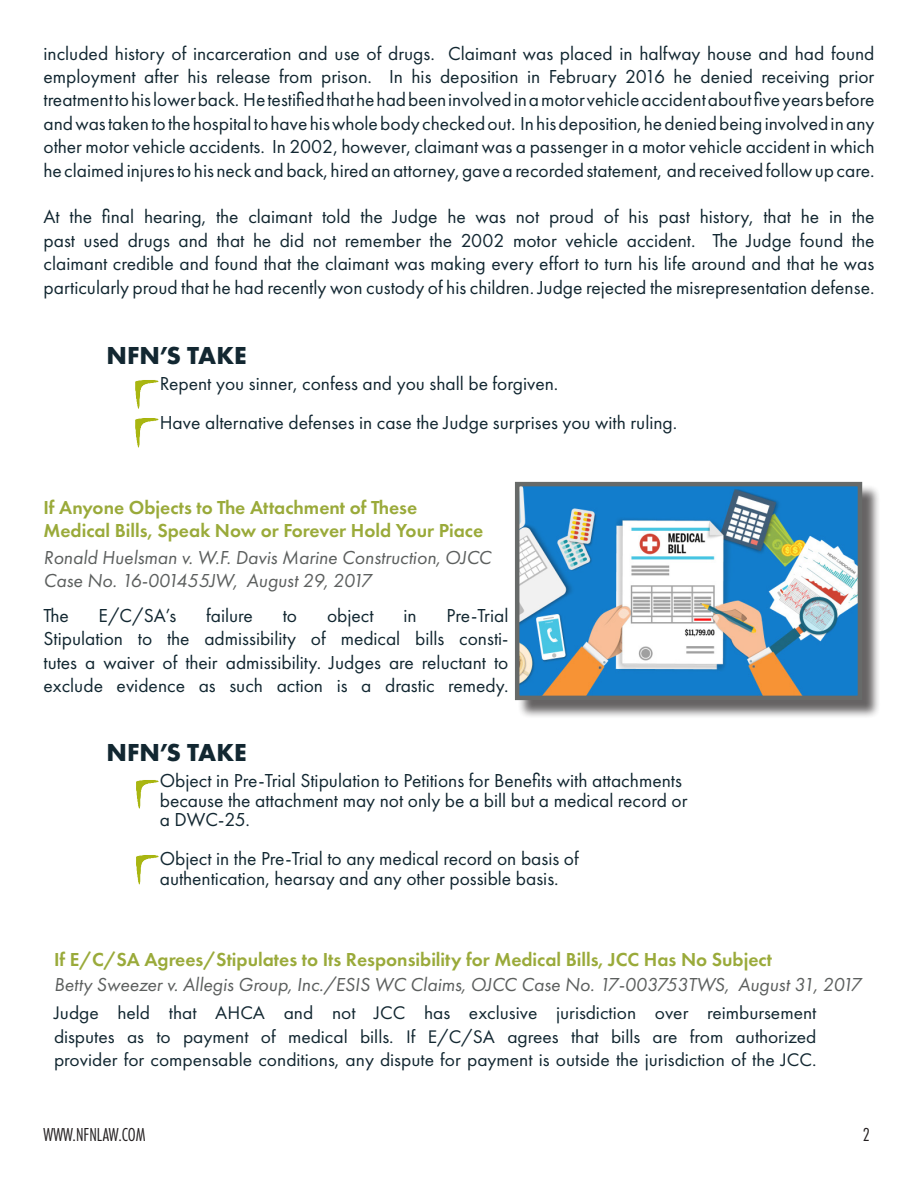
<style>
.page{position:relative;width:918px;height:1188px;background:#fff}
.page>*{position:absolute;margin:0;border:0;box-sizing:border-box;transform-origin:0 0}
.t1{font:700 25.5px "Futura PT";color:#122731}
.t2{font:19.5px/23.4px "Futura PT";color:#122731;text-align:justify}
.t3{font:italic 19.5px/23.4px "Futura PT";color:#5c5f5e}
.t4{font:600 19.5px/23.4px "Futura PT";color:#9aaa3a}
.t5{font:19.5px "Futura PT Cond";color:#231f20}
.t6{font:18.9px/23.4px "Futura PT";color:#122731;text-align:justify}
</style>
<div class="page">
<img style="left:135px;top:380px;width:24px;height:29px">
<img style="left:135px;top:418px;width:24px;height:30px">
<img style="left:136px;top:780px;width:23px;height:29px">
<img style="left:136px;top:855px;width:23px;height:30px">
<div style="left:517px;top:484px;width:364px;height:235px;background:#231f20;opacity:.75"></div>
<img style="left:520px;top:487px;width:337px;height:208px">
<div style="left:515px;top:482px;width:347px;height:218px;border:4px solid #5c5f5e"></div>
<p class="t2" style="left:44px;top:41px;width:833px">included history of incarceration and use of drugs. Claimant was placed in halfway house and had found employment after his release from prison. In his deposition in February 2016 he denied receiving prior treatment to his lower back. He testified that he had been involved in a motor vehicle accident about five years before and was taken to the hospital to have his whole body checked out. In his deposition, he denied being involved in any other motor vehicle accidents. In 2002, however, claimant was a passenger in a motor vehicle accident in which he claimed injures to his neck and back, hired an attorney, gave a recorded statement, and received follow up care.</p>
<p class="t2" style="left:44px;top:205px;width:833px">At the final hearing, the claimant told the Judge he was not proud of his past history, that he in the past used drugs and that he did not remember the 2002 motor vehicle accident. The Judge found the claimant credible and found that the claimant was making every effort to turn his life around and that he was particularly proud that he had recently won custody of his children. Judge rejected the misrepresentation defense.</p>
<p class="t1" style="left:106px;top:339px;width:142px">NFN’S TAKE</p>
<p class="t2" style="left:160px;top:372px;width:400px">Repent you sinner, confess and you shall be forgiven.</p>
<p class="t2" style="left:160px;top:411px;width:519px">Have alternative defenses in case the Judge surprises you with ruling.</p>
<p class="t4" style="left:44px;top:495px;width:441px">If Anyone Objects to The Attachment of These<br>Medical Bills, Speak Now or Forever Hold Your Piace</p>
<p class="t3" style="left:44px;top:546px;width:449px">Ronald Huelsman v. W.F. Davis Marine Construction, OJCC<br>Case No. 16-001455JW, August 29, 2017</p>
<p class="t2" style="left:44px;top:604px;width:27px">The</p>
<p class="t2" style="left:99px;top:604px;width:79px">E/C/SA’s</p>
<p class="t2" style="left:206px;top:604px;width:48px">failure</p>
<p class="t2" style="left:283px;top:604px;width:16px">to</p>
<p class="t2" style="left:327px;top:604px;width:48px">object</p>
<p class="t2" style="left:404px;top:604px;width:15px">in</p>
<p class="t2" style="left:44px;top:604px;width:467px;text-indent:403px">Pre-Trial Stipulation to the admissibility of medical bills consti&shy;tutes a waiver of their admissibility. Judges are reluctant to exclude evidence as such action is a drastic remedy.</p>
<p class="t1" style="left:106px;top:736px;width:142px">NFN’S TAKE</p>
<p class="t2" style="left:160px;top:769px;width:524px">Object in Pre-Trial Stipulation to Petitions for Benefits with attachments</p>
<p class="t2" style="left:160px;top:790px;width:529px;line-height:19.5px">because the attachment may not only be a bill but a medical record or a DWC-25.</p>
<p class="t2" style="left:160px;top:849px;width:421px;line-height:19.5px">Object in the Pre-Trial to any medical record on basis of authentication, hearsay and any other possible basis.</p>
<p class="t4" style="left:54px;top:948px;width:720px">If E/C/SA Agrees/Stipulates to Its Responsibility for Medical Bills, JCC Has No Subject</p>
<p class="t3" style="left:54px;top:973px;width:809px">Betty Sweezer v. Allegis Group, Inc./ESIS WC Claims, OJCC Case No. 17-003753TWS, August 31, 2017</p>
<p class="t6" style="left:54px;top:1001px;width:764px">Judge held that AHCA and not JCC has exclusive jurisdiction over reimbursement disputes as to payment of medical bills. If E/C/SA agrees that bills are from authorized provider for compensable conditions, any dispute for payment is outside the jurisdiction of the JCC.</p>
<p class="t5" style="left:44px;top:1124px;width:104px">WWW.NFNLAW.COM</p>
<p class="t5" style="left:863px;top:1124px;width:9px">2</p>
</div>
